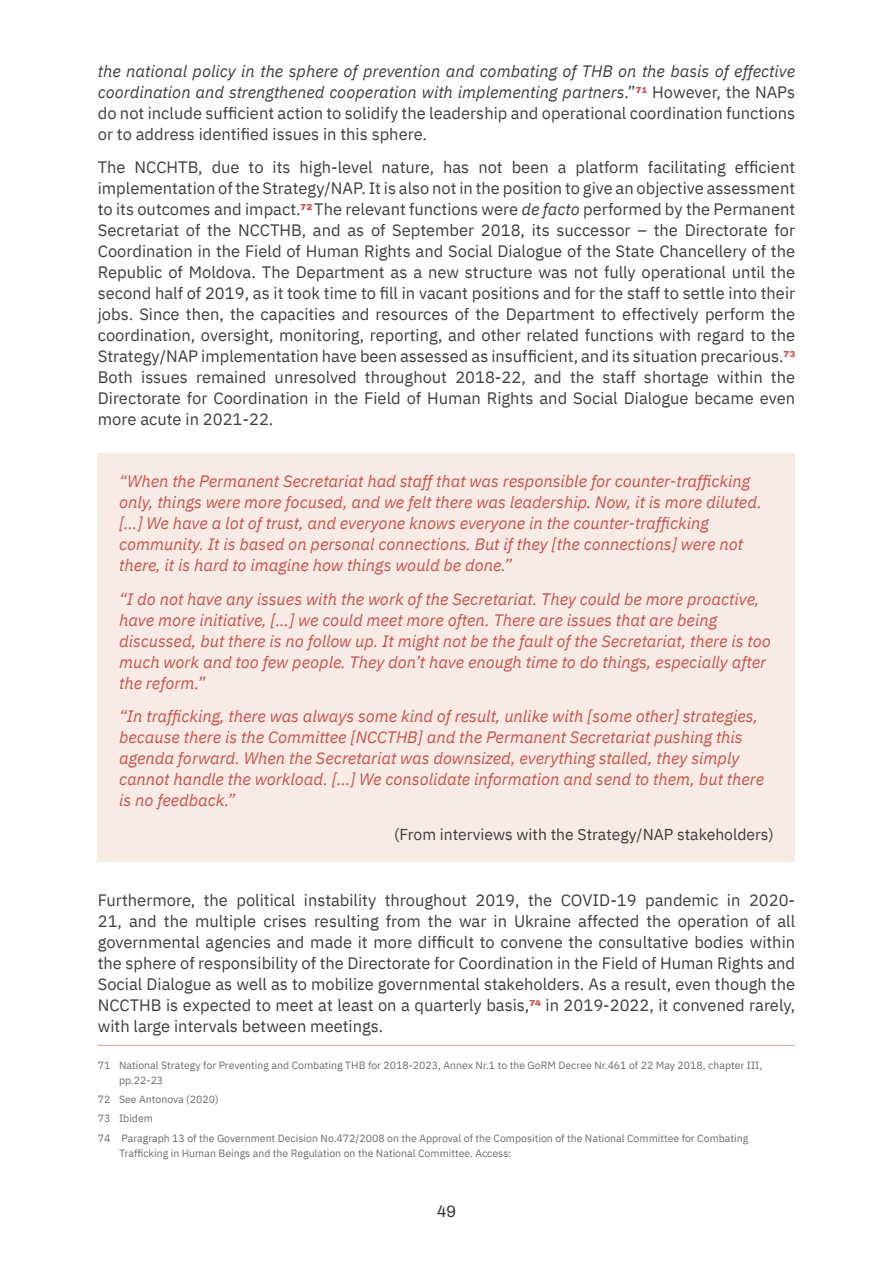
<style>
.page{position:relative;width:893px;height:1263px;background:#fff}
.page>*{position:absolute;margin:0;border:0;box-sizing:border-box;transform-origin:0 0}
.t1{font:16.5px/21px "IBM Plex Sans";color:#3e3e3f;text-align:justify}
.t2{font:italic 16.5px/21px "IBM Plex Sans";color:#ca524b}
.t3{font:600 16.5px "Archivo";color:#323738}
.t4{font:15.75px "IBM Plex Sans";color:#3e3e3f}
.t5{font:10.5px/19.2px "IBM Plex Sans";color:#6c6d70}
.s1{font-style:italic}
</style>
<div class="page">
<div style="left:98px;top:453px;width:697px;height:408px;background:#f8eae4"></div>
<hr style="left:98px;top:1045px;width:697px;height:1px;background:#e0a193">
<p class="t1" style="left:98px;top:59px;width:699px"><span class="s1">the national policy in the sphere of prevention and combating of THB on the basis of effective coordination and strengthened cooperation with implementing partners</span>.”<sup>71</sup> However, the NAPs do not include sufficient action to solidify the leadership and operational coordination functions or to address identified issues in this sphere.</p>
<p class="t1" style="left:98px;top:156px;width:699px">The NCCHTB, due to its high-level nature, has not been a platform facilitating efficient implementation of the Strategy/NAP. It is also not in the position to give an objective assessment to its outcomes and impact.<sup>72</sup> The relevant functions were <span class="s1">de facto</span> performed by the Permanent Secretariat of the NCCTHB, and as of September 2018, its successor – the Directorate for Coordination in the Field of Human Rights and Social Dialogue of the State Chancellery of the Republic of Moldova. The Department as a new structure was not fully operational until the second half of 2019, as it took time to fill in vacant positions and for the staff to settle into their jobs. Since then, the capacities and resources of the Department to effectively perform the coordination, oversight, monitoring, reporting, and other related functions with regard to the Strategy/NAP implementation have been assessed as insufficient, and its situation precarious.<sup>73<br></sup>Both issues remained unresolved throughout 2018-22, and the staff shortage within the Directorate for Coordination in the Field of Human Rights and Social Dialogue became even more acute in 2021-22.</p>
<p class="t2" style="left:119px;top:469px;width:644px">“When the Permanent Secretariat had staff that was responsible for counter-trafficking only, things were more focused, and we felt there was leadership. Now, it is more diluted. […] We have a lot of trust, and everyone knows everyone in the counter-trafficking community. It is based on personal connections. But if they [the connections] were not there, it is hard to imagine how things would be done.”</p>
<p class="t2" style="left:119px;top:587px;width:653px">“I do not have any issues with the work of the Secretariat. They could be more proactive, have more initiative, […] we could meet more often. There are issues that are being discussed, but there is no follow up. It might not be the fault of the Secretariat, there is too much work and too few people. They don’t have enough time to do things, especially after the reform.”</p>
<p class="t2" style="left:119px;top:705px;width:647px">“In trafficking, there was always some kind of result, unlike with [some other] strategies, because there is the Committee [NCCTHB] and the Permanent Secretariat pushing this agenda forward. When the Secretariat was downsized, everything stalled, they simply cannot handle the workload. […] We consolidate information and send to them, but there is no feedback.”</p>
<p class="t4" style="left:394px;top:822px;width:381px">(From interviews with the Strategy/NAP stakeholders)</p>
<p class="t1" style="left:98px;top:888px;width:699px">Furthermore, the political instability throughout 2019, the COVID-19 pandemic in 2020- 21, and the multiple crises resulting from the war in Ukraine affected the operation of all governmental agencies and made it more difficult to convene the consultative bodies within the sphere of responsibility of the Directorate for Coordination in the Field of Human Rights and Social Dialogue as well as to mobilize governmental stakeholders. As a result, even though the NCCTHB is expected to meet at least on a quarterly basis,<sup>74</sup> in 2019-2022, it convened rarely, with large intervals between meetings.</p>
<p class="t5" style="left:119px;top:1057px;width:645px;line-height:15px;text-indent:-21px">71 National Strategy for Preventing and Combating THB for 2018-2023, Annex Nr.1 to the GoRM Decree Nr.461 of 22 May 2018, chapter III, pp.22-23</p>
<p class="t5" style="left:98px;top:1089px;width:652px">72 See Antonova (2020)<br>73 Ibidem<br>74 Paragraph 13 of the Government Decision No.472/2008 on the Approval of the Composition of the National Committee for Combating</p>
<p class="t5" style="left:119px;top:1142px;width:394px">Trafficking in Human Beings and the Regulation on the National Committee. Access:</p>
<p class="t3" style="left:437px;top:1199px;width:20px">49</p>
</div>
